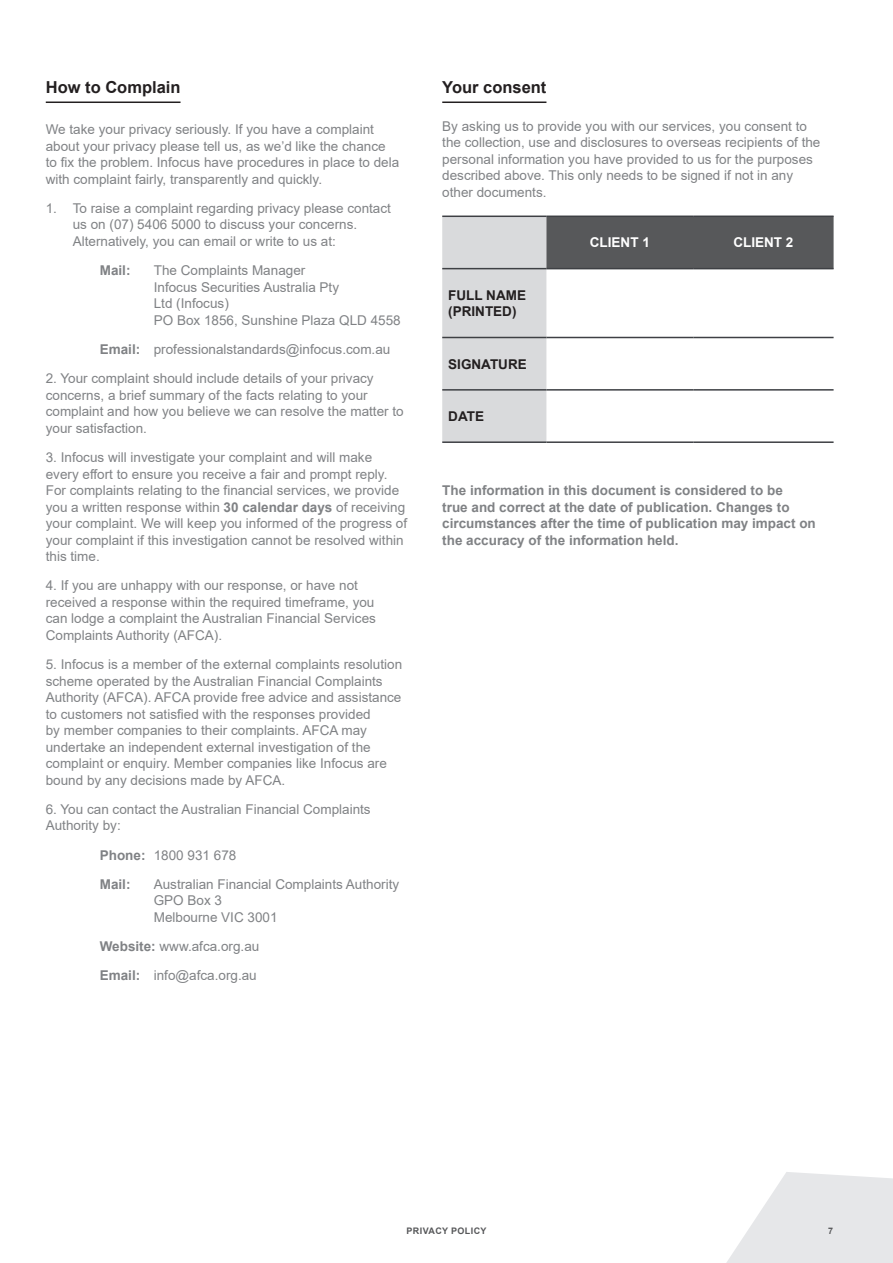
<style>
.page{position:relative;width:893px;height:1263px;background:#fff}
.page>*{position:absolute;margin:0;border:0;box-sizing:border-box;transform-origin:0 0}
.t1{font:700 16.5px "Arial";color:#231f20}
.t2{font:13.5px/16.5px "Arial";color:#808285}
.t3{font:700 13.5px/16.5px "Arial";color:#808285}
.t4{font:700 13.5px/16.5px "Arial";color:#231f20}
.t5{font:700 13.5px "Arial";color:#fff}
.t6{font:700 9px "Arial";letter-spacing:.045em;color:#57585a}
.s1{font-weight:700}
.s2{font-weight:400}
</style>
<div class="page">
<svg style="left:726px;top:1172px;width:167px;height:91px"></svg>
<hr style="left:46px;top:101px;width:135px;height:2px;background:#231f20">
<hr style="left:442px;top:101px;width:104px;height:2px;background:#231f20">
<svg style="left:442px;top:217px;width:392px;height:224px"></svg>
<hr style="left:546px;top:268px;width:147px;height:1px;background:#3e4044">
<hr style="left:693px;top:268px;width:141px;height:1px;background:#3e4044">
<hr style="left:546px;top:337px;width:147px;height:1px;background:#3e4044">
<hr style="left:693px;top:337px;width:141px;height:1px;background:#3e4044">
<hr style="left:546px;top:389px;width:147px;height:2px;background:#3e4044">
<hr style="left:693px;top:389px;width:141px;height:2px;background:#3e4044">
<hr style="left:546px;top:441px;width:147px;height:2px;background:#3e4044">
<hr style="left:693px;top:441px;width:141px;height:2px;background:#3e4044">
<hr style="left:546px;top:216px;width:147px;height:1px;background:#3e4044">
<hr style="left:693px;top:216px;width:141px;height:1px;background:#3e4044">
<hr style="left:442px;top:216px;width:104px;height:1px;background:#3e4044">
<hr style="left:442px;top:268px;width:104px;height:1px;background:#3e4044">
<hr style="left:442px;top:337px;width:104px;height:1px;background:#3e4044">
<hr style="left:442px;top:389px;width:104px;height:2px;background:#3e4044">
<hr style="left:442px;top:441px;width:104px;height:2px;background:#3e4044">
<p class="t1" style="left:46px;top:81px;width:136px">How to Complain</p>
<p class="t2" style="left:46px;top:122px;width:355px">We take your privacy seriously. If you have a complaint about your privacy please tell us, as we’d like the chance to fix the problem. Infocus have procedures in place to dela with complaint fairly, transparently and quickly.</p>
<p class="t2" style="left:73px;top:201px;width:320px;text-indent:-27px">1. To raise a complaint regarding privacy please contact us on (07) 5406 5000 to discuss your concerns.<br>Alternatively, you can email or write to us at:</p>
<p class="t3" style="left:100px;top:263px;width:32px">Mail:</p>
<p class="t2" style="left:154px;top:263px;width:248px">The Complaints Manager<br>Infocus Securities Australia Pty<br>Ltd (Infocus)<br>PO Box 1856, Sunshine Plaza QLD 4558</p>
<p class="t2" style="left:100px;top:342px;width:292px"><span class="s1">Email:</span> professionalstandards@infocus.com.au</p>
<p class="t2" style="left:46px;top:371px;width:359px">2. Your complaint should include details of your privacy concerns, a brief summary of the facts relating to your complaint and how you believe we can resolve the matter to your satisfaction.</p>
<p class="t2" style="left:46px;top:450px;width:363px">3. Infocus will investigate your complaint and will make every effort to ensure you receive a fair and prompt reply.<br>For complaints relating to the financial services, we provide you a written response within <span class="s1">30 calendar days</span> of receiving your complaint. We will keep you informed of the progress of your complaint if this investigation cannot be resolved within this time.</p>
<p class="t2" style="left:46px;top:578px;width:332px">4. If you are unhappy with our response, or have not received a response within the required timeframe, you can lodge a complaint the Australian Financial Services Complaints Authority (AFCA).</p>
<p class="t2" style="left:46px;top:657px;width:358px">5. Infocus is a member of the external complaints resolution scheme operated by the Australian Financial Complaints Authority (AFCA). AFCA provide free advice and assistance to customers not satisfied with the responses provided<br>by member companies to their complaints. AFCA may undertake an independent external investigation of the complaint or enquiry. Member companies like Infocus are bound by any decisions made by AFCA.</p>
<p class="t2" style="left:46px;top:802px;width:326px">6. You can contact the Australian Financial Complaints<br>Authority by:</p>
<p class="t3" style="left:100px;top:841px;width:138px;line-height:29.2px">Phone: <span class="s2">1800 931 678<br></span>Mail:</p>
<p class="t2" style="left:154px;top:877px;width:247px">Australian Financial Complaints Authority<br>GPO Box 3<br>Melbourne VIC 3001</p>
<p class="t2" style="left:100px;top:933px;width:161px;line-height:29.2px"><span class="s1">Website:</span> www.afca.org.au<br><span class="s1">Email:</span> info@afca.org.au</p>
<p class="t1" style="left:442px;top:81px;width:106px">Your consent</p>
<p class="t2" style="left:442px;top:119px;width:380px">By asking us to provide you with our services, you consent to the collection, use and disclosures to overseas recipients of the personal information you have provided to us for the purposes described above. This only needs to be signed if not in any other documents.</p>
<p class="t4" style="left:448px;top:288px;width:79px">FULL NAME (PRINTED)</p>
<p class="t4" style="left:448px;top:357px;width:80px">SIGNATURE</p>
<p class="t4" style="left:448px;top:409px;width:37px">DATE</p>
<p class="t5" style="left:590px;top:238px;width:62px">CLIENT 1</p>
<p class="t5" style="left:733px;top:238px;width:62px">CLIENT 2</p>
<p class="t3" style="left:442px;top:484px;width:375px">The information in this document is considered to be<br>true and correct at the date of publication. Changes to circumstances after the time of publication may impact on the accuracy of the information held.</p>
<p class="t6" style="left:406px;top:1226px;width:82px">PRIVACY POLICY</p>
<p class="t6" style="left:828px;top:1228px;width:7px">7</p>
</div>
